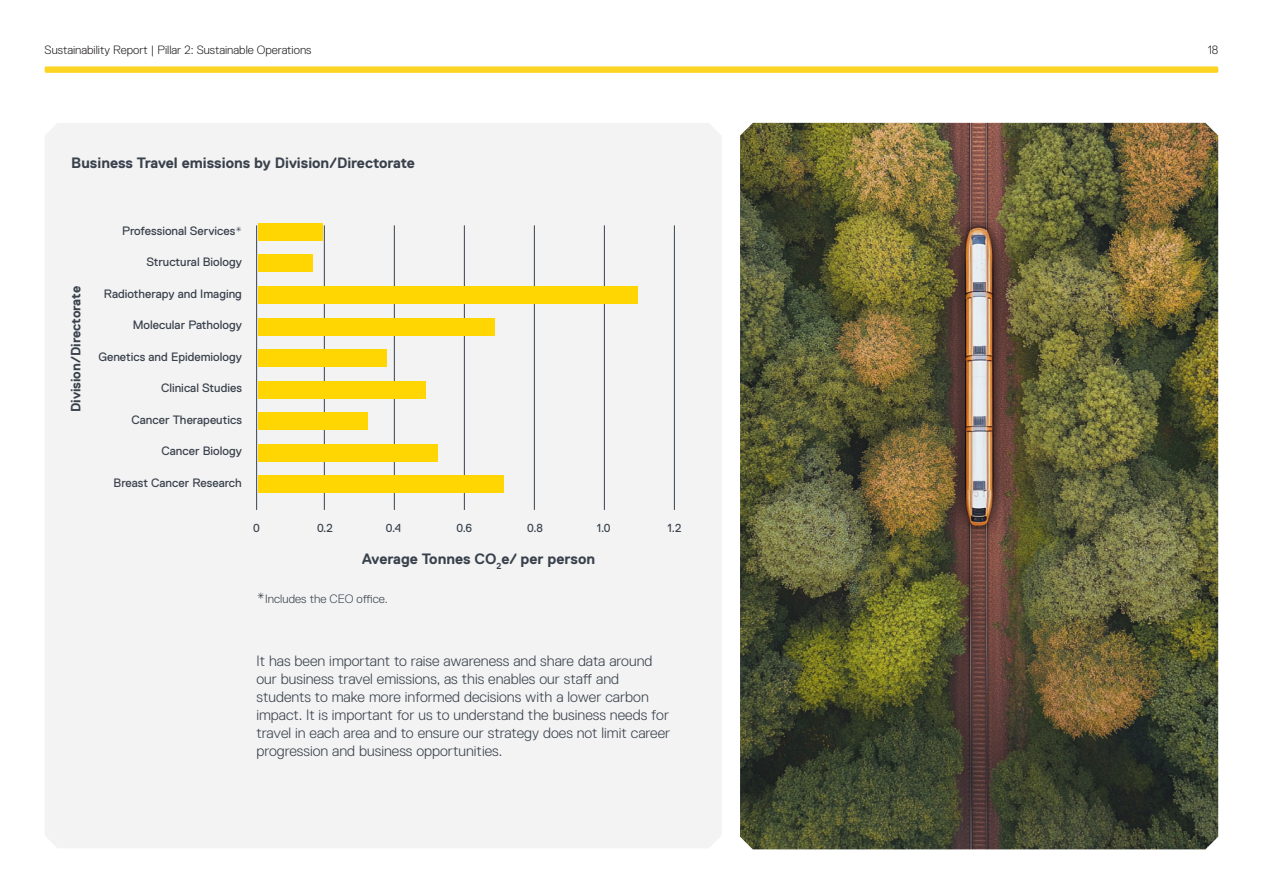
<style>
.page{position:relative;width:1263px;height:893px;background:#fff}
.page>*{position:absolute;margin:0;border:0;box-sizing:border-box;transform-origin:0 0}
.t1{font:300 15px/18px "Replica Pro";color:#39414c}
.t2{font:700 15px "Replica Pro";color:#39414c}
.t3{font:700 13.5px "Replica Pro";color:#39414c}
.t4{font:12.15px "Replica Pro";color:#39414c}
.t5{font:300 12.15px "Replica Pro";color:#39414c}
.t6{font:300 12px "Replica Pro";color:#231f20}
.t7{font:11.55px "Replica Pro";color:#39414c}
.s1{font-size:15px}
</style>
<div class="page">
<svg style="left:45px;top:66px;width:1173px;height:7px;background:#fcd736"></svg>
<div style="left:45px;top:123px;width:676px;height:725px;background:#f3f3f3"></div>
<img style="left:740px;top:123px;width:478px;height:726px">
<hr style="left:324px;top:225px;width:1px;height:285px;background:#39414c">
<hr style="left:256px;top:225px;width:1px;height:285px;background:#39414c">
<hr style="left:394px;top:225px;width:1px;height:285px;background:#39414c">
<hr style="left:464px;top:225px;width:1px;height:285px;background:#39414c">
<hr style="left:534px;top:225px;width:1px;height:285px;background:#39414c">
<hr style="left:604px;top:225px;width:1px;height:285px;background:#39414c">
<hr style="left:674px;top:225px;width:1px;height:285px;background:#39414c">
<div style="left:258px;top:223px;width:64px;height:17px;background:#ffd602"></div>
<div style="left:258px;top:318px;width:236px;height:17px;background:#ffd602"></div>
<div style="left:258px;top:412px;width:110px;height:18px;background:#ffd602"></div>
<div style="left:258px;top:255px;width:55px;height:17px;background:#ffd602"></div>
<div style="left:258px;top:349px;width:128px;height:18px;background:#ffd602"></div>
<div style="left:258px;top:444px;width:180px;height:17px;background:#ffd602"></div>
<div style="left:258px;top:286px;width:380px;height:18px;background:#ffd602"></div>
<div style="left:258px;top:381px;width:168px;height:17px;background:#ffd602"></div>
<div style="left:258px;top:476px;width:245px;height:17px;background:#ffd602"></div>
<p class="t6" style="left:45px;top:43px;width:268px">Sustainability Report | Pillar 2: Sustainable Operations</p>
<p class="t6" style="left:1208px;top:43px;width:12px">18</p>
<p class="t2" style="left:71px;top:155px;width:345px">Business Travel emissions by Division/Directorate</p>
<p class="t3" style="left:68px;top:412px;width:128px;rotate:-90deg">Division/Directorate</p>
<p class="t4" style="left:122px;top:224px;width:122px">Professional Services*</p>
<p class="t4" style="left:146px;top:255px;width:97px">Structural Biology</p>
<p class="t4" style="left:104px;top:287px;width:140px">Radiotherapy and Imaging</p>
<p class="t4" style="left:133px;top:318px;width:111px">Molecular Pathology</p>
<p class="t4" style="left:98px;top:350px;width:145px">Genetics and Epidemiology</p>
<p class="t4" style="left:161px;top:381px;width:82px">Clinical Studies</p>
<p class="t4" style="left:131px;top:413px;width:112px">Cancer Therapeutics</p>
<p class="t4" style="left:162px;top:444px;width:82px">Cancer Biology</p>
<p class="t4" style="left:114px;top:476px;width:130px">Breast Cancer Research</p>
<p class="t7" style="left:253px;top:522px;width:8px">0</p>
<p class="t7" style="left:317px;top:522px;width:17px">0.2</p>
<p class="t7" style="left:386px;top:522px;width:17px">0.4</p>
<p class="t7" style="left:456px;top:522px;width:17px">0.6</p>
<p class="t7" style="left:527px;top:522px;width:17px">0.8</p>
<p class="t7" style="left:597px;top:522px;width:15px">1.0</p>
<p class="t7" style="left:667px;top:522px;width:16px">1.2</p>
<p class="t2" style="left:362px;top:550px;width:234px">Average Tonnes CO<sub>2</sub>e/ per person</p>
<p class="t5" style="left:256px;top:592px;width:133px"><span class="s1">*</span>Includes the CEO office.</p>
<p class="t1" style="left:256px;top:652px;width:415px">It has been important to raise awareness and share data around our business travel emissions, as this enables our staff and students to make more informed decisions with a lower carbon impact. It is important for us to understand the business needs for travel in each area and to ensure our strategy does not limit career progression and business opportunities.</p>
</div>
